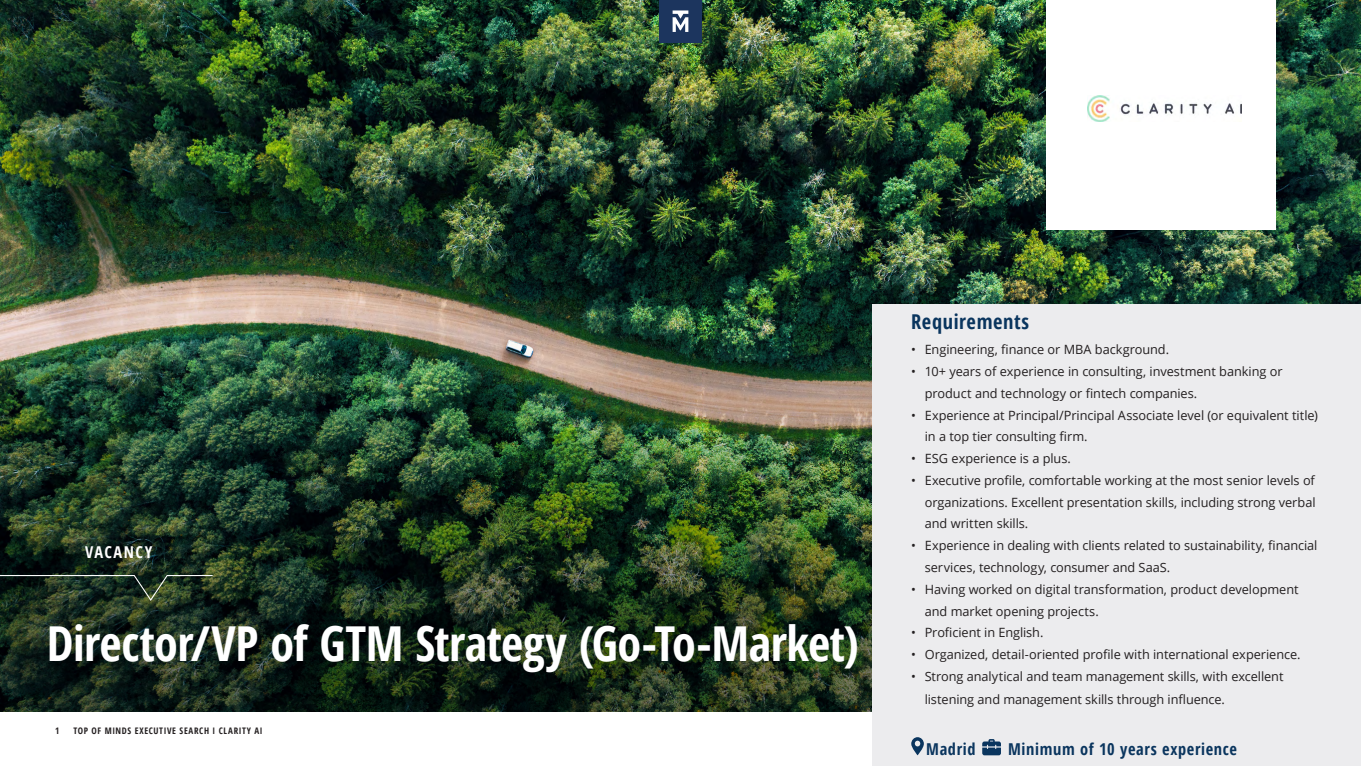
<style>
.page{position:relative;width:1361px;height:766px;background:#fff}
.page>*{position:absolute;margin:0;border:0;box-sizing:border-box;transform-origin:0 0}
.Page_header_kopie{font:700 condensed 48.15px "Open Sans";letter-spacing:-.01em;color:#fff}
.t1{font:700 condensed 20.4px "Open Sans";letter-spacing:.03em;color:#0a355e}
.t2{font:700 condensed 16.35px "Open Sans";letter-spacing:.04em;color:#0a355e}
.t3{font:700 condensed 16.27px "Open Sans";letter-spacing:.09em;color:#fff}
.t4{font:12.75px/21.8px "Open Sans";letter-spacing:-.005em;color:#231f20}
.t5{font:700 condensed 9px "Open Sans";letter-spacing:.07em;color:#231f20}
</style>
<div class="page">
<img style="left:0;top:0;width:1361px;height:332px">
<img style="left:0;top:332px;width:872px;height:379px">
<svg style="left:0;top:574px;width:214px;height:27px;background:#253728"></svg>
<div style="left:872px;top:305px;width:489px;height:460px;background:#ececee"></div>
<svg style="left:911px;top:737px;width:13px;height:18px"></svg>
<svg style="left:982px;top:739px;width:19px;height:16px"></svg>
<div style="left:1046px;top:0;width:230px;height:229px;background:#fff"></div>
<img style="left:1087px;top:96px;width:155px;height:26px">
<div style="left:659px;top:0;width:43px;height:43px;background:#1c355e"></div>
<svg style="left:672px;top:10px;width:16px;height:22px"></svg>
<p class="t3" style="left:85px;top:540px;width:69px">VACANCY</p>
<p class="Page_header_kopie" style="left:47px;top:610px;width:813px">Director/VP of GTM Strategy (Go-To-Market)</p>
<p class="t5" style="left:55px;top:724px;width:6px">1</p>
<p class="t5" style="left:73px;top:724px;width:191px">TOP OF MINDS EXECUTIVE SEARCH I CLARITY AI</p>
<p class="t1" style="left:911px;top:307px;width:119px">Requirements</p>
<p class="t4" style="left:911px;top:338px;width:259px">• Engineering, finance or MBA background.</p>
<p class="t4" style="left:925px;top:360px;width:359px;text-indent:-14px">• 10+ years of experience in consulting, investment banking or product and technology or fintech companies.</p>
<p class="t4" style="left:925px;top:403px;width:395px;text-indent:-14px">• Experience at Principal/Principal Associate level (or equivalent title) in a top tier consulting firm.</p>
<p class="t4" style="left:911px;top:447px;width:161px">• ESG experience is a plus.</p>
<p class="t4" style="left:925px;top:469px;width:392px;text-align:justify;text-indent:-14px">• Executive profile, comfortable working at the most senior levels of organizations. Excellent presentation skills, including strong verbal and written skills.</p>
<p class="t4" style="left:925px;top:534px;width:394px;text-indent:-14px">• Experience in dealing with clients related to sustainability, financial services, technology, consumer and SaaS.</p>
<p class="t4" style="left:925px;top:577px;width:375px;text-indent:-14px">• Having worked on digital transformation, product development and market opening projects.</p>
<p class="t4" style="left:911px;top:621px;width:134px">• Proficient in English.</p>
<p class="t4" style="left:911px;top:643px;width:391px">• Organized, detail-oriented profile with international experience.</p>
<p class="t4" style="left:925px;top:664px;width:360px;line-height:23.2px;text-indent:-14px">• Strong analytical and team management skills, with excellent listening and management skills through influence.</p>
<p class="t2" style="left:926px;top:737px;width:51px">Madrid</p>
<p class="t2" style="left:1008px;top:737px;width:230px">Minimum of 10 years experience</p>
</div>
